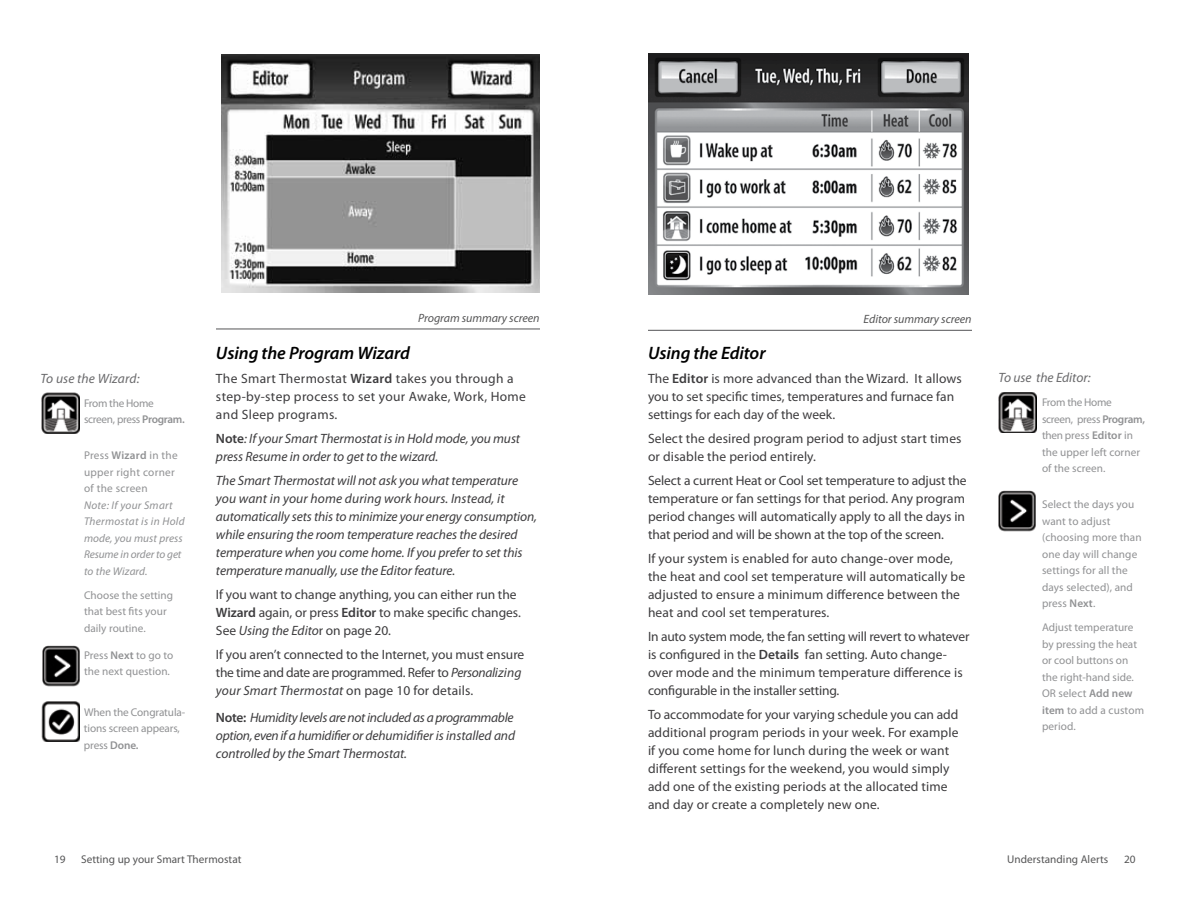
<style>
.page{position:relative;width:1188px;height:918px;background:#fff}
.page>*{position:absolute;margin:0;border:0;box-sizing:border-box;transform-origin:0 0}
.t1{font:italic 600 18px "Myriad Pro";letter-spacing:-.005em;color:#000}
.t2{font:13.5px/18px "Myriad Pro";color:#3d3c3e}
.t3{font:italic 13.5px/18px "Myriad Pro";letter-spacing:-.005em;color:#3d3c3e}
.t4{font:italic 13.5px/18px "Myriad Pro";letter-spacing:-.025em;color:#3d3c3e}
.t5{font:13.5px/18px "Myriad Pro";letter-spacing:.025em;color:#3d3c3e}
.t6{font:italic 13.5px "Myriad Pro";letter-spacing:-.005em;color:#6a6a6c}
.t7{font:italic 12px "Myriad Pro";letter-spacing:-.005em;color:#555556}
.t8{font:11.25px/16.5px "Myriad Pro";letter-spacing:.005em;color:#909193}
.t9{font:italic 11.25px/16.5px "Myriad Pro";letter-spacing:.01em;color:#909193}
.t10{font:11.25px "Myriad Pro";letter-spacing:.005em;color:#555556}
.t11{font:11.25px/16.5px "Myriad Pro";letter-spacing:.025em;color:#909193}
.t12{font:11.25px/16.5px "Myriad Pro";letter-spacing:-.025em;color:#909193}
.s1{font-weight:600}
.s2{font-weight:600;font-style:normal}
.s3{font-style:italic}
</style>
<div class="page">
<img style="left:998px;top:392px;width:39px;height:41px">
<img style="left:999px;top:491px;width:37px;height:41px">
<hr style="left:648px;top:330px;width:324px;height:1px;background:#545456">
<img style="left:648px;top:54px;width:320px;height:240px">
<img style="left:41px;top:702px;width:39px;height:40px">
<img style="left:41px;top:392px;width:38px;height:41px">
<img style="left:42px;top:645px;width:38px;height:42px">
<img style="left:222px;top:54px;width:318px;height:239px">
<hr style="left:216px;top:329px;width:324px;height:1px;background:#545456">
<p class="t6" style="left:40px;top:370px;width:101px">To use the Wizard:</p>
<p class="t12" style="left:84px;top:394px;width:102px">From the Home screen, press <span class="s1">Program.</span></p>
<p class="t11" style="left:84px;top:447px;width:95px">Press <span class="s1">Wizard</span> in the upper right corner of the screen</p>
<p class="t9" style="left:84px;top:496px;width:102px">Note: If your Smart<br>Thermostat is in Hold mode, you must press<br>Resume in order to get to the Wizard.</p>
<p class="t8" style="left:84px;top:587px;width:91px">Choose the setting that best fits your daily routine.</p>
<p class="t8" style="left:84px;top:647px;width:91px">Press <span class="s1">Next</span> to go to the next question.</p>
<p class="t8" style="left:84px;top:704px;width:103px">When the Congratula&shy;tions screen appears, press <span class="s1">Done.</span></p>
<p class="t7" style="left:418px;top:311px;width:123px">Program summary screen</p>
<h1 class="t1" style="left:216px;top:341px;width:196px">Using the Program Wizard</h1>
<p class="t5" style="left:216px;top:369px;width:311px">The Smart Thermostat <span class="s1">Wizard</span> takes you through a step-by-step process to set your Awake, Work, Home and Sleep programs.</p>
<p class="t3" style="left:216px;top:429px;width:306px"><span class="s2">Note</span>: If your Smart Thermostat is in Hold mode, you must press Resume in order to get to the wizard.</p>
<p class="t3" style="left:216px;top:471px;width:323px">The Smart Thermostat will not ask you what temperature you want in your home during work hours. Instead, it automatically sets this to minimize your energy consumption, while ensuring the room temperature reaches the desired temperature when you come home. If you prefer to set this temperature manually, use the Editor feature.</p>
<p class="t2" style="left:216px;top:585px;width:306px">If you want to change anything, you can either run the<br><span class="s1">Wizard</span> again, or press <span class="s1">Editor</span> to make specific changes.<br>See <span class="s3">Using the Edito</span>r on page 20.</p>
<p class="t2" style="left:216px;top:645px;width:310px">If you aren’t connected to the Internet, you must ensure the time and date are programmed. Refer to <span class="s3">Personalizing your Smart Thermostat</span> on page 10 for details.</p>
<p class="t4" style="left:216px;top:708px;width:301px"><span class="s2">Note:</span> Humidity levels are not included as a programmable option, even if a humidifier or dehumidifier is installed and controlled by the Smart Thermostat.</p>
<p class="t7" style="left:864px;top:312px;width:109px">Editor summary screen</p>
<h1 class="t1" style="left:648px;top:341px;width:119px">Using the Editor</h1>
<p class="t2" style="left:648px;top:369px;width:315px">The <span class="s1">Editor</span> is more advanced than the Wizard. It allows you to set specific times, temperatures and furnace fan settings for each day of the week.</p>
<p class="t2" style="left:648px;top:429px;width:315px">Select the desired program period to adjust start times or disable the period entirely.</p>
<p class="t2" style="left:648px;top:471px;width:320px">Select a current Heat or Cool set temperature to adjust the temperature or fan settings for that period. Any program period changes will automatically apply to all the days in that period and will be shown at the top of the screen.</p>
<p class="t2" style="left:648px;top:549px;width:319px">If your system is enabled for auto change-over mode, the heat and cool set temperature will automatically be adjusted to ensure a minimum difference between the heat and cool set temperatures.</p>
<p class="t2" style="left:648px;top:627px;width:323px">In auto system mode, the fan setting will revert to whatever is configured in the <span class="s1">Details</span> fan setting. Auto change&shy;over mode and the minimum temperature difference is configurable in the installer setting.</p>
<p class="t2" style="left:648px;top:705px;width:312px">To accommodate for your varying schedule you can add additional program periods in your week. For example if you come home for lunch during the week or want different settings for the weekend, you would simply add one of the existing periods at the allocated time and day or create a completely new one.</p>
<p class="t6" style="left:999px;top:369px;width:94px">To use the Editor:</p>
<p class="t8" style="left:1042px;top:394px;width:105px">From the Home screen, press <span class="s1">Program, </span>then press <span class="s1">Editor</span> in the upper left corner of the screen.</p>
<p class="t8" style="left:1042px;top:496px;width:101px">Select the days you want to adjust (choosing more than one day will change settings for all the days selected), and press <span class="s1">Next</span>.</p>
<p class="t8" style="left:1042px;top:619px;width:104px">Adjust temperature by pressing the heat or cool buttons on the right-hand side.<br>OR select <span class="s1">Add new item</span> to add a custom period.</p>
<p class="t10" style="left:54px;top:853px;width:13px">19</p>
<p class="t10" style="left:81px;top:853px;width:162px">Setting up your Smart Thermostat</p>
<p class="t10" style="left:1007px;top:853px;width:103px">Understanding Alerts</p>
<p class="t10" style="left:1124px;top:853px;width:13px">20</p>
</div>
